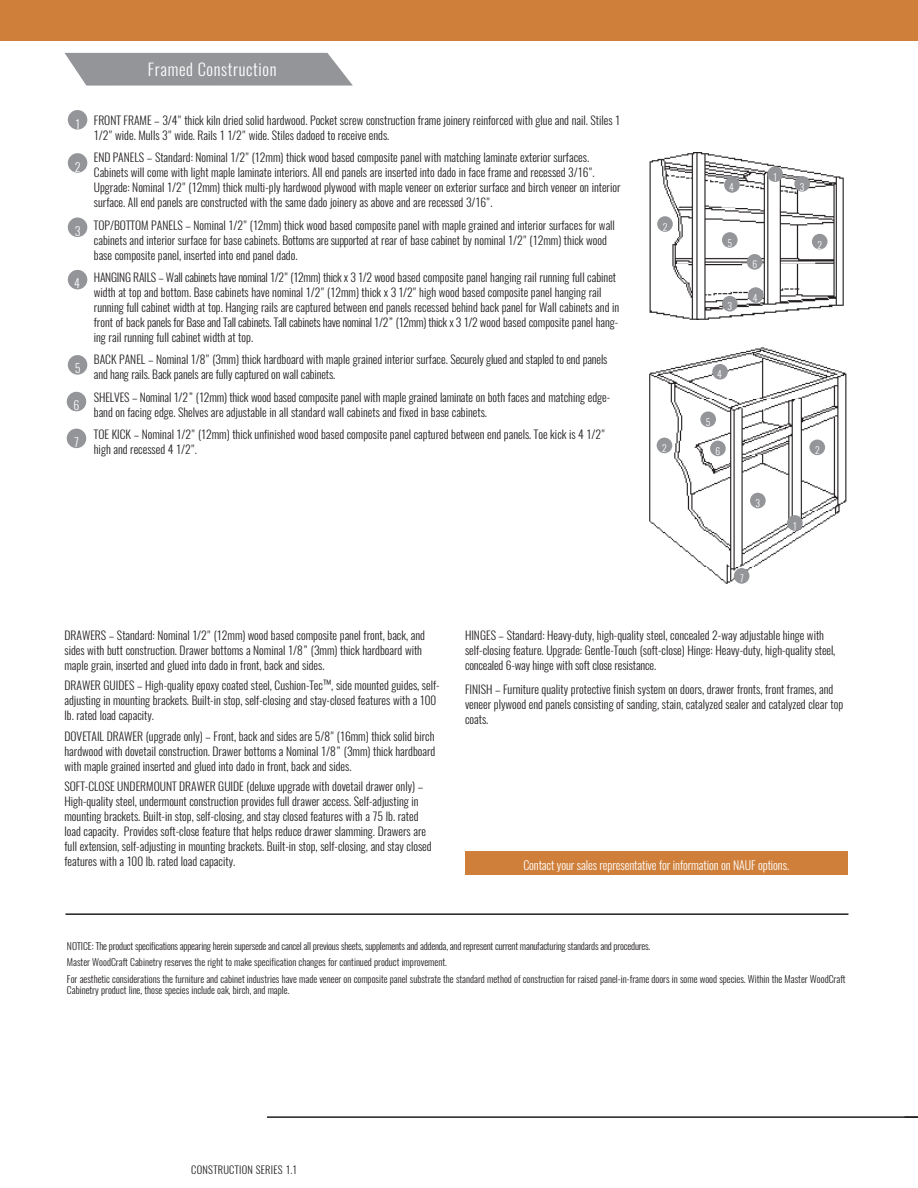
<style>
.page{position:relative;width:918px;height:1188px;background:#fff}
.page>*{position:absolute;margin:0;border:0;box-sizing:border-box;transform-origin:0 0}
.t1{font:300 16.5px "Oswald";letter-spacing:.04em;color:#fff}
.t2{font:300 12px "Oswald";letter-spacing:-.01em;color:#fff}
.t3{font:300 11.7px/15px "Oswald";color:#231f20}
.t4{font:300 10.5px "Oswald";letter-spacing:.025em;color:#231f20}
.t5{font:300 9.75px/11.2px "Oswald";color:#231f20}
.t6{font:300 9.75px "Oswald";letter-spacing:-.02em;color:#231f20}
.t7{font:300 9.6px "Oswald";color:#fff}
</style>
<div class="page">
<div style="left:0;top:0;width:918px;height:40px;background:#cf7f39"></div>
<img style="left:649px;top:347px;width:198px;height:237px">
<img style="left:649px;top:153px;width:195px;height:167px">
<div style="left:68px;top:110px;width:19px;height:20px;background:#939598;border-radius:50%"></div>
<div style="left:767px;top:166px;width:16px;height:16px;background:#939598;border-radius:50%"></div>
<div style="left:787px;top:515px;width:16px;height:16px;background:#939598;border-radius:50%"></div>
<div style="left:68px;top:153px;width:19px;height:20px;background:#939598;border-radius:50%"></div>
<div style="left:812px;top:234px;width:16px;height:15px;background:#939598;border-radius:50%"></div>
<div style="left:809px;top:440px;width:16px;height:15px;background:#939598;border-radius:50%"></div>
<div style="left:657px;top:438px;width:15px;height:15px;background:#939598;border-radius:50%"></div>
<div style="left:657px;top:216px;width:16px;height:16px;background:#939598;border-radius:50%"></div>
<div style="left:68px;top:217px;width:19px;height:20px;background:#939598;border-radius:50%"></div>
<div style="left:794px;top:176px;width:16px;height:16px;background:#939598;border-radius:50%"></div>
<div style="left:722px;top:296px;width:16px;height:16px;background:#939598;border-radius:50%"></div>
<div style="left:750px;top:493px;width:16px;height:15px;background:#939598;border-radius:50%"></div>
<div style="left:68px;top:270px;width:19px;height:19px;background:#939598;border-radius:50%"></div>
<div style="left:724px;top:177px;width:16px;height:16px;background:#939598;border-radius:50%"></div>
<div style="left:712px;top:364px;width:16px;height:16px;background:#939598;border-radius:50%"></div>
<div style="left:748px;top:287px;width:16px;height:16px;background:#939598;border-radius:50%"></div>
<div style="left:68px;top:355px;width:19px;height:20px;background:#939598;border-radius:50%"></div>
<div style="left:700px;top:411px;width:16px;height:16px;background:#939598;border-radius:50%"></div>
<div style="left:722px;top:232px;width:16px;height:16px;background:#939598;border-radius:50%"></div>
<div style="left:67px;top:392px;width:19px;height:19px;background:#939598;border-radius:50%"></div>
<div style="left:710px;top:441px;width:16px;height:15px;background:#939598;border-radius:50%"></div>
<div style="left:747px;top:254px;width:15px;height:16px;background:#939598;border-radius:50%"></div>
<div style="left:67px;top:429px;width:19px;height:19px;background:#939598;border-radius:50%"></div>
<div style="left:734px;top:568px;width:15px;height:16px;background:#939598;border-radius:50%"></div>
<svg style="left:64px;top:53px;width:289px;height:33px;background:#9d9fa1"></svg>
<div style="left:465px;top:852px;width:383px;height:23px;background:#cf7f39"></div>
<hr style="left:65px;top:913px;width:783px;height:2px;background:#231f20">
<hr style="left:267px;top:1116px;width:651px;height:2px;background:#231f20">
<p class="t1" style="left:148px;top:58px;width:130px">Framed Construction</p>
<p class="t2" style="left:75px;top:116px;width:7px">1</p>
<p class="t2" style="left:75px;top:159px;width:7px">2</p>
<p class="t2" style="left:75px;top:223px;width:7px">3</p>
<p class="t2" style="left:74px;top:275px;width:7px">4</p>
<p class="t2" style="left:75px;top:360px;width:7px">5</p>
<p class="t2" style="left:74px;top:397px;width:7px">6</p>
<p class="t2" style="left:74px;top:434px;width:7px">7</p>
<p class="t3" style="left:94px;top:113px;width:528px">FRONT FRAME – 3/4" thick kiln dried solid hardwood. Pocket screw construction frame joinery reinforced with glue and nail. Stiles 1<br>1/2" wide. Mulls 3" wide. Rails 1 1/2" wide. Stiles dadoed to receive ends.</p>
<p class="t3" style="left:94px;top:150px;width:528px">END PANELS – Standard: Nominal 1/2" (12mm) thick wood based composite panel with matching laminate exterior surfaces.<br>Cabinets will come with light maple laminate interiors. All end panels are inserted into dado in face frame and recessed 3/16".<br>Upgrade: Nominal 1/2" (12mm) thick multi-ply hardwood plywood with maple veneer on exterior surface and birch veneer on interior surface. All end panels are constructed with the same dado joinery as above and are recessed 3/16".</p>
<p class="t3" style="left:94px;top:218px;width:523px">TOP/BOTTOM PANELS – Nominal 1/2" (12mm) thick wood based composite panel with maple grained and interior surfaces for wall cabinets and interior surface for base cabinets. Bottoms are supported at rear of base cabinet by nominal 1/2" (12mm) thick wood base composite panel, inserted into end panel dado.</p>
<p class="t3" style="left:94px;top:270px;width:527px">HANGING RAILS – Wall cabinets have nominal 1/2" (12mm) thick x 3 1/2 wood based composite panel hanging rail running full cabinet width at top and bottom. Base cabinets have nominal 1/2" (12mm) thick x 3 1/2" high wood based composite panel hanging rail running full cabinet width at top. Hanging rails are captured between end panels recessed behind back panel for Wall cabinets and in front of back panels for Base and Tall cabinets. Tall cabinets have nominal 1/2” (12mm) thick x 3 1/2 wood based composite panel hang&shy;ing rail running full cabinet width at top.</p>
<p class="t3" style="left:94px;top:352px;width:515px">BACK PANEL – Nominal 1/8" (3mm) thick hardboard with maple grained interior surface. Securely glued and stapled to end panels and hang rails. Back panels are fully captured on wall cabinets.</p>
<p class="t3" style="left:94px;top:389px;width:518px">SHELVES – Nominal 1/2” (12mm) thick wood based composite panel with maple grained laminate on both faces and matching edge&shy;band on facing edge. Shelves are adjustable in all standard wall cabinets and fixed in base cabinets.</p>
<p class="t3" style="left:94px;top:427px;width:513px">TOE KICK – Nominal 1/2" (12mm) thick unfinished wood based composite panel captured between end panels. Toe kick is 4 1/2" high and recessed 4 1/2".</p>
<p class="t7" style="left:663px;top:221px;width:6px">2</p>
<p class="t7" style="left:729px;top:181px;width:6px">4</p>
<p class="t7" style="left:728px;top:236px;width:6px">5</p>
<p class="t7" style="left:728px;top:300px;width:6px">3</p>
<p class="t7" style="left:773px;top:171px;width:6px">1</p>
<p class="t7" style="left:752px;top:258px;width:6px">6</p>
<p class="t7" style="left:753px;top:291px;width:6px">4</p>
<p class="t7" style="left:717px;top:368px;width:6px">4</p>
<p class="t7" style="left:706px;top:416px;width:6px">5</p>
<p class="t7" style="left:800px;top:180px;width:6px">3</p>
<p class="t7" style="left:817px;top:238px;width:6px">2</p>
<p class="t7" style="left:662px;top:442px;width:6px">2</p>
<p class="t7" style="left:815px;top:444px;width:6px">2</p>
<p class="t7" style="left:716px;top:445px;width:6px">6</p>
<p class="t7" style="left:756px;top:497px;width:6px">3</p>
<p class="t7" style="left:740px;top:572px;width:6px">7</p>
<p class="t7" style="left:793px;top:520px;width:6px">1</p>
<p class="t3" style="left:64px;top:628px;width:362px">DRAWERS – Standard: Nominal 1/2" (12mm) wood based composite panel front, back, and sides with butt construction. Drawer bottoms a Nominal 1/8” (3mm) thick hardboard with maple grain, inserted and glued into dado in front, back and sides.</p>
<p class="t3" style="left:64px;top:678px;width:377px">DRAWER GUIDES – High-quality epoxy coated steel, Cushion-Tec™, side mounted guides, self&shy;adjusting in mounting brackets. Built-in stop, self-closing and stay-closed features with a 100 lb. rated load capacity.</p>
<p class="t3" style="left:64px;top:729px;width:372px;text-align:justify">DOVETAIL DRAWER (upgrade only) – Front, back and sides are 5/8" (16mm) thick solid birch hardwood with dovetail construction. Drawer bottoms a Nominal 1/8” (3mm) thick hardboard with maple grained inserted and glued into dado in front, back and sides.</p>
<p class="t3" style="left:64px;top:779px;width:369px">SOFT-CLOSE UNDERMOUNT DRAWER GUIDE (deluxe upgrade with dovetail drawer only) – High-quality steel, undermount construction provides full drawer access. Self-adjusting in mounting brackets. Built-in stop, self-closing, and stay closed features with a 75 lb. rated load capacity. Provides soft-close feature that helps reduce drawer slamming. Drawers are full extension, self-adjusting in mounting brackets. Built-in stop, self-closing, and stay closed features with a 100 lb. rated load capacity.</p>
<p class="t3" style="left:465px;top:628px;width:372px">HINGES – Standard: Heavy-duty, high-quality steel, concealed 2-way adjustable hinge with self-closing feature. Upgrade: Gentle-Touch (soft-close) Hinge: Heavy-duty, high-quality steel, concealed 6-way hinge with soft close resistance.</p>
<p class="t3" style="left:465px;top:682px;width:380px">FINISH – Furniture quality protective finish system on doors, drawer fronts, front frames, and veneer plywood end panels consisting of sanding, stain, catalyzed sealer and catalyzed clear top coats.</p>
<p class="t2" style="left:523px;top:857px;width:267px">Contact your sales representative for information on NAUF options.</p>
<p class="t6" style="left:67px;top:939px;width:585px">NOTICE: The product specifications appearing herein supersede and cancel all previous sheets, supplements and addenda, and represent current manufacturing standards and procedures.</p>
<p class="t5" style="left:67px;top:957px;width:381px">Master WoodCraft Cabinetry reserves the right to make specification changes for continued product improvement.</p>
<p class="t5" style="left:67px;top:974px;width:780px">For aesthetic considerations the furniture and cabinet industries have made veneer on composite panel substrate the standard method of construction for raised panel-in-frame doors in some wood species. Within the Master WoodCraft<br>Cabinetry product line, those species include oak, birch, and maple.</p>
<p class="t4" style="left:191px;top:1162px;width:107px">CONSTRUCTION SERIES 1.1</p>
</div>
